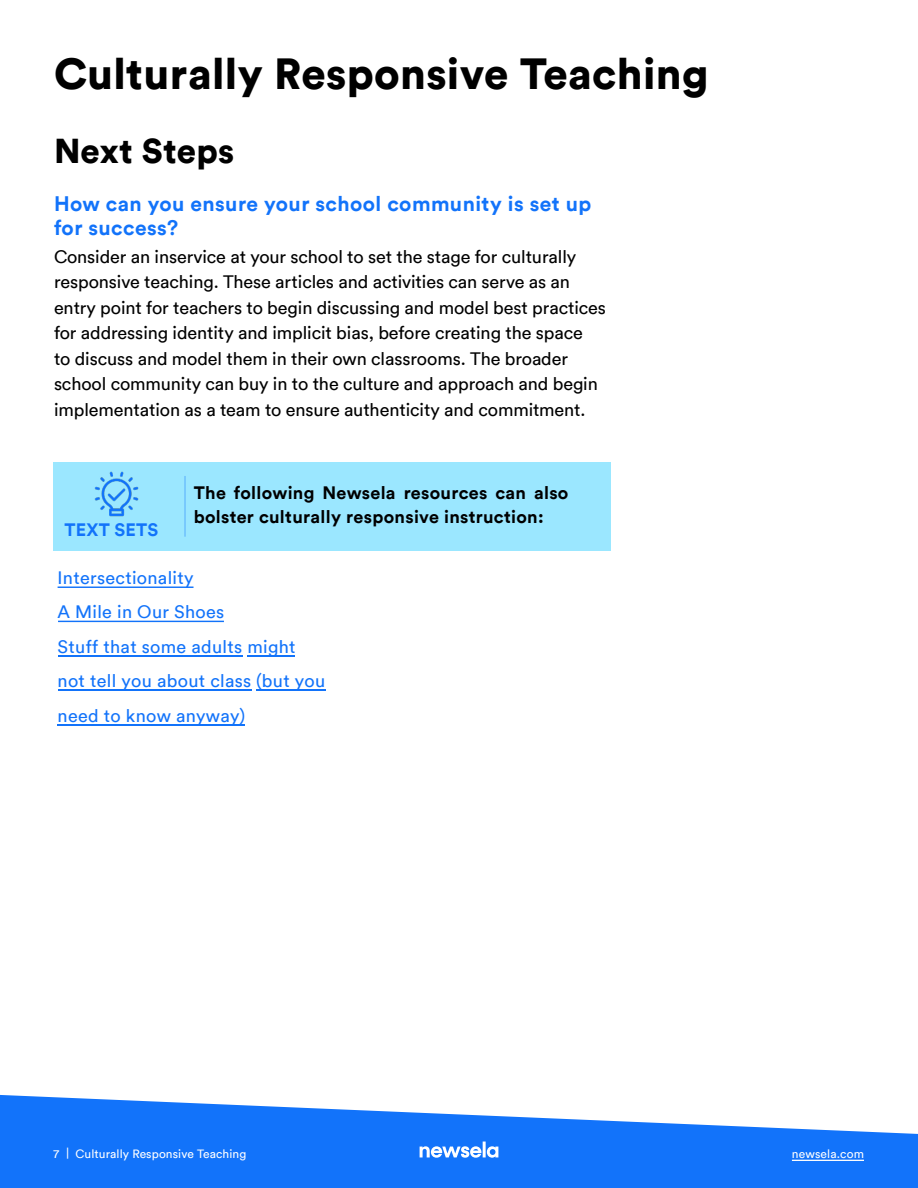
<style>
.page{position:relative;width:918px;height:1188px;background:#fff}
.page>*{position:absolute;margin:0;border:0;box-sizing:border-box;transform-origin:0 0}
.t1{font:900 43.5px "Circular";letter-spacing:.01em;color:#000}
.t2{font:900 34.5px "Circular";letter-spacing:.01em;color:#000}
.t3{font:700 21px/24px "Circular";letter-spacing:.02em;color:#1273fa}
.t4{font:18px/25.5px "Circular";letter-spacing:-.005em;color:#000}
.t5{font:18px/34.3px "Circular";letter-spacing:.015em;color:#1273fa}
.t6{font:700 18px/24px "Circular";letter-spacing:.015em;color:#000}
.t7{font:700 18px "Circular";letter-spacing:.01em;color:#1273fa}
.t8{font:12px "Circular";letter-spacing:.01em;color:#fff}
</style>
<div class="page">
<svg style="left:0;top:1095px;width:918px;height:93px;fill:#1273fa"></svg>
<svg style="left:420px;top:1142px;width:78px;height:16px"></svg>
<hr style="left:792px;top:1160px;width:72px;height:1px;background:#fff">
<div style="left:54px;top:462px;width:557px;height:88px;background:#9be7ff"></div>
<hr style="left:58px;top:724px;width:187px;height:1px;background:#1273fa">
<hr style="left:256px;top:689px;width:69px;height:2px;background:#1273fa">
<hr style="left:58px;top:690px;width:193px;height:1px;background:#1273fa">
<hr style="left:248px;top:655px;width:47px;height:2px;background:#1273fa">
<hr style="left:58px;top:655px;width:184px;height:2px;background:#1273fa">
<hr style="left:58px;top:620px;width:166px;height:2px;background:#1273fa">
<hr style="left:58px;top:587px;width:136px;height:1px;background:#1273fa">
<img style="left:94px;top:471px;width:45px;height:46px">
<hr style="left:185px;top:476px;width:1px;height:61px;background:#1273fa">
<h1 class="t1" style="left:54px;top:45px;width:656px">Culturally Responsive Teaching</h1>
<h2 class="t2" style="left:54px;top:128px;width:182px">Next Steps</h2>
<p class="t3" style="left:54px;top:191px;width:539px">How can you ensure your school community is set up for success?</p>
<p class="t4" style="left:54px;top:243px;width:554px">Consider an inservice at your school to set the stage for culturally responsive teaching. These articles and activities can serve as an entry point for teachers to begin discussing and model best practices for addressing identity and implicit bias, before creating the space<br>to discuss and model them in their own classrooms. The broader school community can buy in to the culture and approach and begin implementation as a team to ensure authenticity and commitment.</p>
<p class="t7" style="left:65px;top:518px;width:95px">TEXT SETS</p>
<p class="t6" style="left:194px;top:481px;width:376px">The following Newsela resources can also bolster culturally responsive instruction:</p>
<p class="t5" style="left:58px;top:560px;width:269px">Intersectionality<br>A Mile in Our Shoes<br>Stuff that some adults might not tell you about class (but you need to know anyway)</p>
<p class="t8" style="left:53px;top:1147px;width:194px">7 | Culturally Responsive Teaching</p>
<p class="t8" style="left:792px;top:1147px;width:74px">newsela.com</p>
</div>
